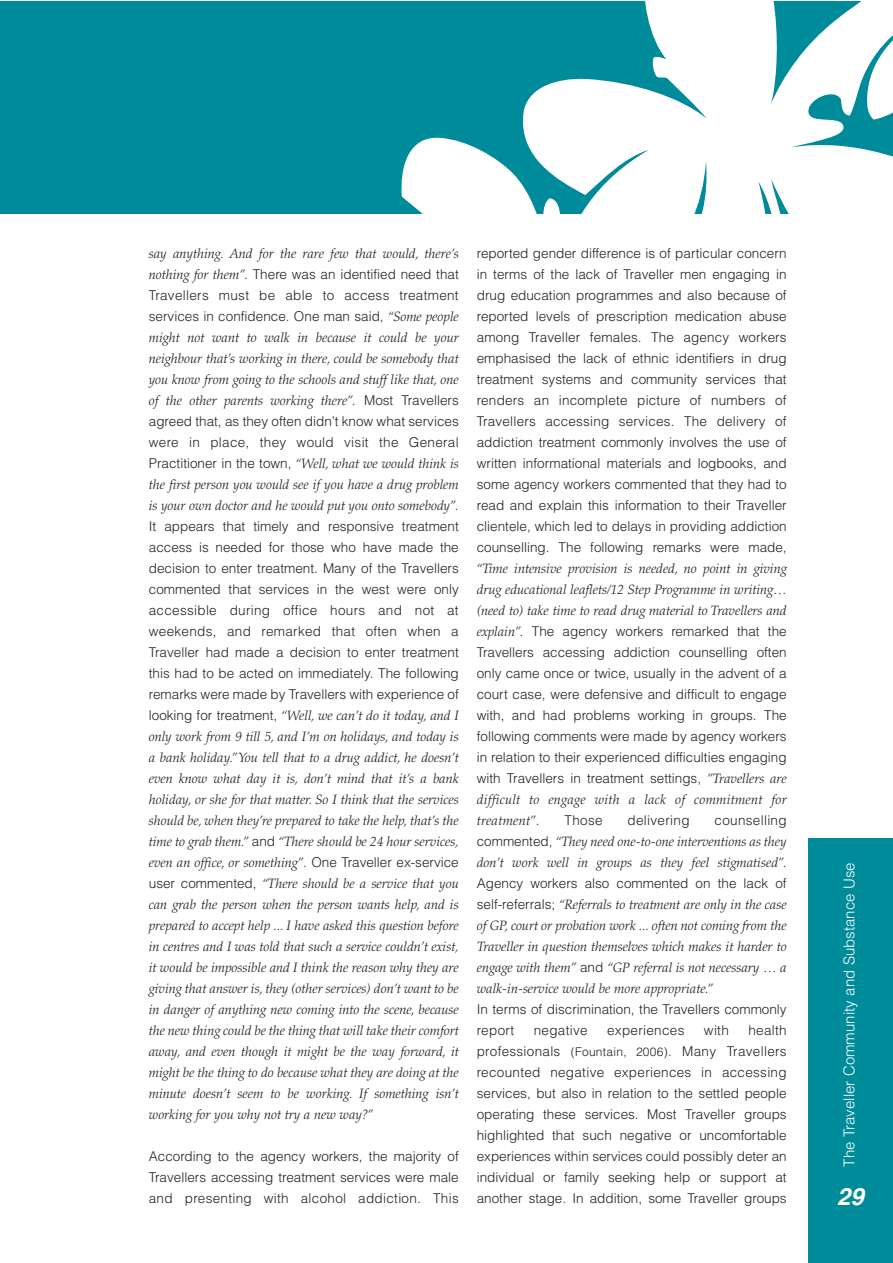
<style>
.page{position:relative;width:893px;height:1263px;background:#fff}
.page>*{position:absolute;margin:0;border:0;box-sizing:border-box;transform-origin:0 0}
.t1{font:italic 700 24px "Helvetica LT";color:#fff}
.t2{font:300 15px "Helvetica LT";color:#fff}
.t3{font:300 13.5px/21px "Helvetica LT";color:#231f1f;text-align:justify}
.t4{font:italic 300 13.5px/21px "Palatino LT";color:#231f1f;text-align:justify}
.t5{font:italic 300 13.5px/21px "Palatino LT";letter-spacing:.02em;color:#231f1f}
.t6{font:300 13.5px "Helvetica LT";letter-spacing:.02em;color:#231f1f}
.s1{font-family:"Palatino LT";font-style:italic}
.s2{font-family:"Helvetica LT";font-style:normal}
.s3{font-size:12px}
</style>
<div class="page">
<div style="left:0;top:1px;width:893px;height:213px;background:#008b9b"></div>
<svg style="left:401px;top:1px;width:492px;height:213px;fill:#fff"></svg>
<div style="left:808px;top:838px;width:85px;height:425px;background:#008b9b"></div>
<p class="t4" style="left:149px;top:246px;width:311px">say anything. And for the rare few that would, there’s</p>
<p class="t3" style="left:149px;top:265px;width:311px"><span class="s1">nothing for them”.</span> There was an identified need that Travellers must be able to access treatment services in confidence. One man said, <span class="s1">“Some people</span></p>
<p class="t4" style="left:149px;top:330px;width:311px">might not want to walk in because it could be your neighbour that’s working in there, could be somebody that you know from going to the schools and stuff like that, one of the other parents working there”. <span class="s2">Most Travellers</span></p>
<p class="t3" style="left:149px;top:412px;width:311px">agreed that, as they often didn’t know what services were in place, they would visit the General</p>
<p class="t4" style="left:149px;top:456px;width:311px"><span class="s2">Practitioner in the town,</span> “Well, what we would think is the first person you would see if you have a drug problem is your own doctor and he would put you onto somebody”.</p>
<p class="t3" style="left:149px;top:517px;width:311px">It appears that timely and responsive treatment access is needed for those who have made the decision to enter treatment. Many of the Travellers commented that services in the west were only accessible during office hours and not at weekends, and remarked that often when a Traveller had made a decision to enter treatment this had to be acted on immediately. The following remarks were made by Travellers with experience of</p>
<p class="t4" style="left:149px;top:708px;width:311px"><span class="s2">looking for treatment,</span> “Well, we can’t do it today, and I only work from 9 till 5, and I’m on holidays, and today is a bank holiday.”You tell that to a drug addict, he doesn’t even know what day it is, don’t mind that it’s a bank holiday, or she for that matter. So I think that the services should be, when they’re prepared to take the help, that’s the time to grab them.” <span class="s2">and</span> “There should be 24 hour services, even an office, or something”<span class="s2">. One Traveller ex-service user commented,</span> “There should be a service that you can grab the person when the person wants help, and is prepared to accept help ... I have asked this question before in centres and I was told that such a service couldn’t exist, it would be impossible and I think the reason why they are giving that answer is, they (other services) don’t want to be in danger of anything new coming into the scene, because the new thing could be the thing that will take their comfort away, and even though it might be the way forward, it might be the thing to do because what they are doing at the minute doesn’t seem to be working. If something isn’t working for you why not try a new way?”</p>
<p class="t3" style="left:149px;top:1147px;width:311px">According to the agency workers, the majority of Travellers accessing treatment services were male and presenting with alcohol addiction. This</p>
<p class="t3" style="left:477px;top:244px;width:311px">reported gender difference is of particular concern in terms of the lack of Traveller men engaging in drug education programmes and also because of reported levels of prescription medication abuse among Traveller females. The agency workers emphasised the lack of ethnic identifiers in drug treatment systems and community services that renders an incomplete picture of numbers of Travellers accessing services. The delivery of addiction treatment commonly involves the use of written informational materials and logbooks, and some agency workers commented that they had to read and explain this information to their Traveller clientele, which led to delays in providing addiction counselling. The following remarks were made,</p>
<p class="t4" style="left:477px;top:561px;width:311px">“Time intensive provision is needed, no point in giving drug educational leaflets/12 Step Programme in writing… (need to) take time to read drug material to Travellers and</p>
<p class="t3" style="left:477px;top:622px;width:311px"><span class="s1">explain”.</span> The agency workers remarked that the Travellers accessing addiction counselling often only came once or twice, usually in the advent of a court case, were defensive and difficult to engage with, and had problems working in groups. The following comments were made by agency workers in relation to their experienced difficulties engaging with Travellers in treatment settings, <span class="s1">”Travellers are</span></p>
<p class="t5" style="left:477px;top:792px;width:311px">difficult to engage with a lack of commitment for treatment”<span class="s2">.</span></p>
<p class="t3" style="left:565px;top:811px;width:39px">Those</p>
<p class="t6" style="left:628px;top:815px;width:63px">delivering</p>
<p class="t6" style="left:715px;top:815px;width:74px">counselling</p>
<p class="t4" style="left:477px;top:834px;width:311px"><span class="s2">commented,</span> “They need one-to-one interventions as they don’t work well in groups as they feel stigmatised”.</p>
<p class="t3" style="left:477px;top:874px;width:311px">Agency workers also commented on the lack of</p>
<p class="t4" style="left:477px;top:897px;width:311px"><span class="s2">self-referrals;</span> “Referrals to treatment are only in the case of GP, court or probation work ... often not coming from the Traveller in question themselves which makes it harder to engage with them” <span class="s2">and</span> “GP referral is not necessary … a walk-in-service would be more appropriate.”</p>
<p class="t3" style="left:477px;top:1000px;width:311px">In terms of discrimination, the Travellers commonly report</p>
<p class="t3" style="left:477px;top:1021px;width:311px;text-indent:272px">health professionals <span class="s3">(Fountain, 2006)</span>. Many Travellers recounted negative experiences in accessing services, but also in relation to the settled people operating these services. Most Traveller groups highlighted that such negative or uncomfortable experiences within services could possibly deter an individual or family seeking help or support at another stage. In addition, some Traveller groups</p>
<p class="t6" style="left:534px;top:1025px;width:55px">negative</p>
<p class="t6" style="left:607px;top:1025px;width:79px">experiences</p>
<p class="t3" style="left:704px;top:1021px;width:26px">with</p>
<p class="t2" style="left:843px;top:1166px;width:306px;rotate:-90deg">The Traveller Community and Substance Use</p>
<h1 class="t1" style="left:837px;top:1187px;width:28px">29</h1>
</div>
